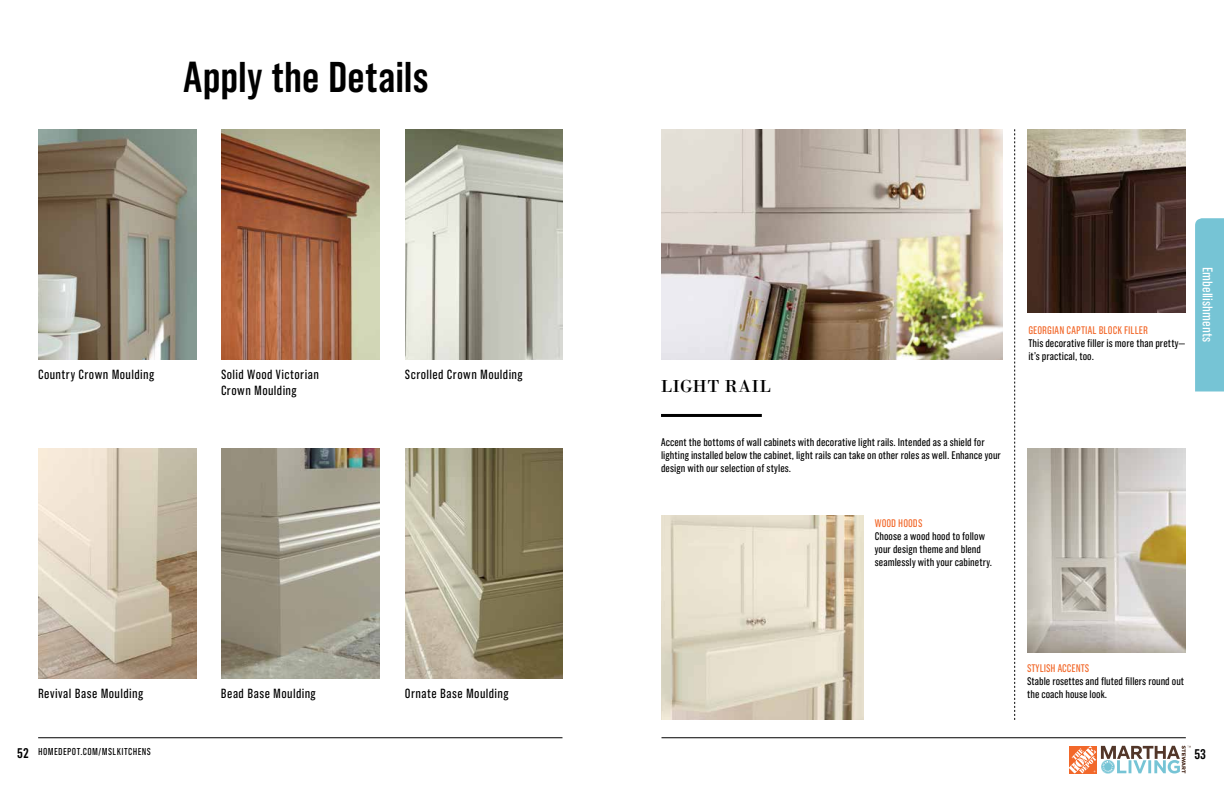
<style>
.page{position:relative;width:1224px;height:792px;background:#fff}
.page>*{position:absolute;margin:0;border:0;box-sizing:border-box;transform-origin:0 0}
.t1{font:600 43px "Grotzec Head Condensed";color:#000}
.t2{font:18px "Bodoni BT";letter-spacing:.045em;color:#000}
.t3{font:14px "Grotzec Head Condensed";letter-spacing:.01em;color:#fff}
.t4{font:600 14px "Grotzec Head Condensed";color:#000}
.t5{font:13.2px/15.9px "Grotzec Head Condensed";letter-spacing:.03em;color:#000}
.t6{font:11px/13px "Grotzec Head Condensed";letter-spacing:.005em;color:#000}
.t7{font:11px "Grotzec Head Condensed";letter-spacing:.005em;color:#f2682a}
.t8{font:10px "Grotzec Head Condensed";letter-spacing:.04em;color:#000}
</style>
<div class="page">
<hr style="left:661px;top:738px;width:525px;height:1px;background:#000">
<hr style="left:38px;top:738px;width:524px;height:1px;background:#000">
<svg style="left:1069px;top:746px;width:122px;height:28px"></svg>
<img style="left:405px;top:129px;width:157px;height:231px">
<img style="left:221px;top:129px;width:158px;height:231px">
<img style="left:661px;top:129px;width:341px;height:231px">
<img style="left:661px;top:516px;width:203px;height:204px">
<hr style="left:661px;top:414px;width:101px;height:3px;background:#000">
<svg style="left:1014px;top:129px;width:1px;height:591px"></svg>
<img style="left:221px;top:448px;width:158px;height:231px">
<img style="left:405px;top:448px;width:157px;height:231px">
<img style="left:38px;top:129px;width:158px;height:231px">
<img style="left:38px;top:448px;width:158px;height:231px">
<img style="left:1028px;top:129px;width:157px;height:184px">
<img style="left:1028px;top:448px;width:158px;height:205px">
<div style="left:1195px;top:218px;width:29px;height:174px;background:#76c4d5"></div>
<h1 class="t1" style="left:184px;top:53px;width:246px">Apply the Details</h1>
<p class="t5" style="left:38px;top:366px;width:118px">Country Crown Moulding</p>
<p class="t5" style="left:221px;top:366px;width:99px">Solid Wood Victorian<br>Crown Moulding</p>
<p class="t5" style="left:405px;top:366px;width:119px">Scrolled Crown Moulding</p>
<p class="t5" style="left:38px;top:685px;width:107px">Revival Base Moulding</p>
<p class="t5" style="left:221px;top:685px;width:96px">Bead Base Moulding</p>
<p class="t5" style="left:405px;top:685px;width:105px">Ornate Base Moulding</p>
<h2 class="t2" style="left:661px;top:374px;width:111px">LIGHT RAIL</h2>
<p class="t6" style="left:661px;top:435px;width:341px">Accent the bottoms of wall cabinets with decorative light rails. Intended as a shield for lighting installed below the cabinet, light rails can take on other roles as well. Enhance your design with our selection of styles.</p>
<p class="t7" style="left:875px;top:516px;width:49px">WOOD HOODS</p>
<p class="t6" style="left:875px;top:529px;width:119px">Choose a wood hood to follow your design theme and blend seamlessly with your cabinetry.</p>
<p class="t7" style="left:1028px;top:324px;width:121px">GEORGIAN CAPTIAL BLOCK FILLER</p>
<p class="t6" style="left:1028px;top:336px;width:158px">This decorative filler is more than pretty— it’s practical, too.</p>
<p class="t3" style="left:1216px;top:267px;width:77px;rotate:90deg">Embellishments</p>
<p class="t7" style="left:1027px;top:662px;width:64px">STYLISH ACCENTS</p>
<p class="t6" style="left:1027px;top:674px;width:158px">Stable rosettes and fluted fillers round out the coach house look.</p>
<p class="t4" style="left:17px;top:745px;width:13px">52</p>
<p class="t4" style="left:1194px;top:746px;width:13px">53</p>
<p class="t8" style="left:38px;top:746px;width:114px">HOMEDEPOT.COM/MSLKITCHENS</p>
</div>
